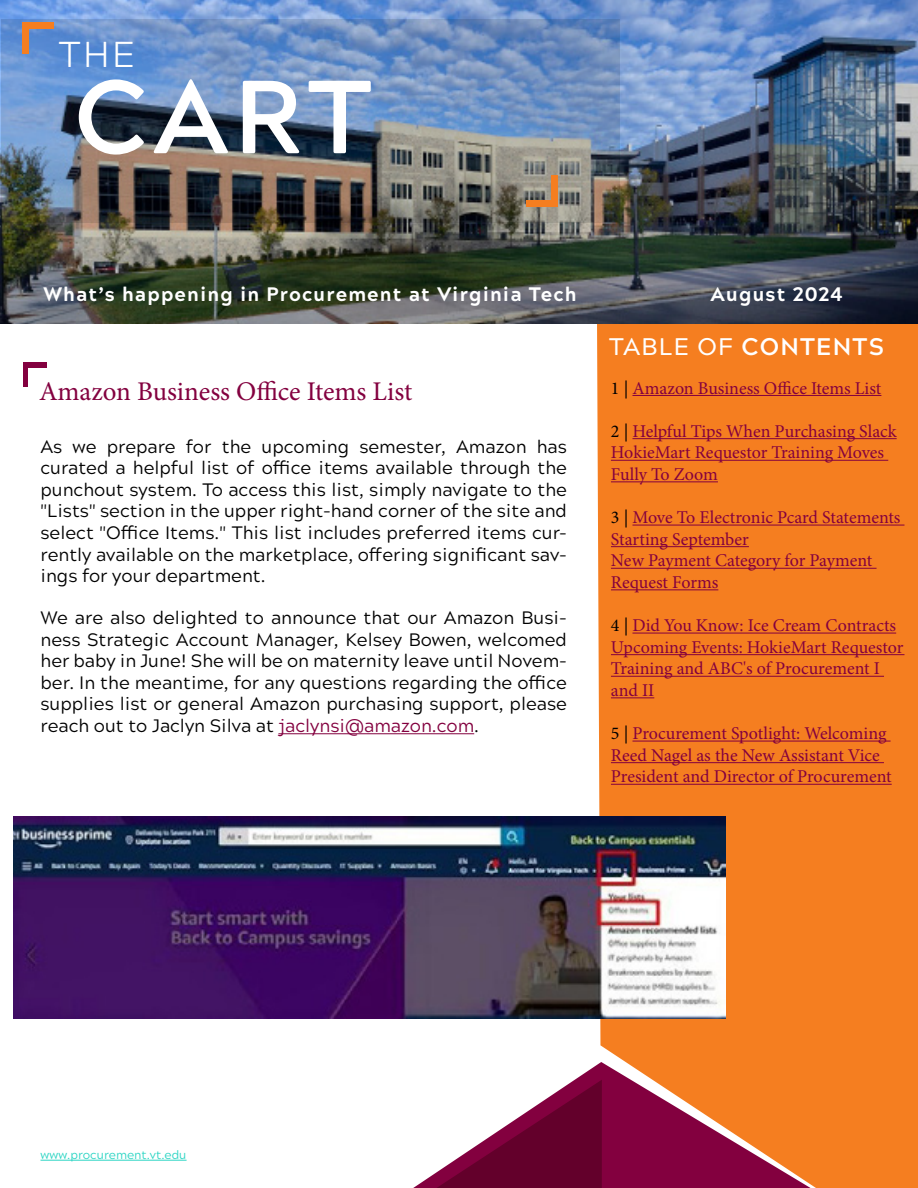
<style>
.page{position:relative;width:918px;height:1188px;background:#fff}
.page>*{position:absolute;margin:0;border:0;box-sizing:border-box;transform-origin:0 0}
.t1{font:700 103.5px "Acherus Grotesque";color:#fff}
.t2{font:300 36px "Acherus Grotesque";color:#fff}
.t3{font:27px "Minion Pro";letter-spacing:-.005em;color:#83003f}
.t4{font:700 24px "Acherus Grotesque";letter-spacing:.05em;color:#fff}
.t5{font:800 19.5px "Acherus Grotesque";letter-spacing:.06em;color:#fff}
.t6{font:18px/21.6px "Acherus Grotesque";color:#000;text-align:justify}
.t7{font:18px/21.6px "Minion Pro";letter-spacing:-.005em;color:#83003f}
.t8{font:12px "Acherus Grotesque";color:#2cd5c4}
.s1{color:#83003f}
.s2{font-weight:500}
.s3{color:#000}
</style>
<div class="page">
<div style="left:597px;top:324px;width:321px;height:864px;background:#f57e20"></div>
<svg style="left:413px;top:1062px;width:398px;height:126px"></svg>
<svg style="left:436px;top:1080px;width:166px;height:108px"></svg>
<img style="left:0;top:0;width:918px;height:324px">
<img style="left:1px;top:20px;width:619px;height:203px">
<div style="left:23px;top:23px;width:6px;height:31px;background:#f57e20"></div>
<div style="left:23px;top:23px;width:31px;height:6px;background:#f57e20"></div>
<div style="left:552px;top:176px;width:6px;height:31px;background:#f57e20"></div>
<div style="left:526px;top:201px;width:32px;height:6px;background:#f57e20"></div>
<hr style="left:632px;top:395px;width:249px;height:1px;background:#83003f">
<hr style="left:632px;top:438px;width:265px;height:1px;background:#83003f">
<hr style="left:611px;top:460px;width:277px;height:1px;background:#83003f">
<hr style="left:611px;top:481px;width:107px;height:1px;background:#83003f">
<hr style="left:632px;top:525px;width:272px;height:1px;background:#83003f">
<hr style="left:611px;top:546px;width:138px;height:1px;background:#83003f">
<hr style="left:611px;top:568px;width:266px;height:1px;background:#83003f">
<hr style="left:611px;top:589px;width:107px;height:1px;background:#83003f">
<hr style="left:632px;top:633px;width:264px;height:1px;background:#83003f">
<hr style="left:611px;top:654px;width:293px;height:1px;background:#83003f">
<hr style="left:611px;top:676px;width:273px;height:1px;background:#83003f">
<hr style="left:611px;top:697px;width:43px;height:1px;background:#83003f">
<hr style="left:632px;top:741px;width:259px;height:1px;background:#83003f">
<hr style="left:611px;top:762px;width:273px;height:1px;background:#83003f">
<hr style="left:611px;top:784px;width:281px;height:1px;background:#83003f">
<div style="left:23px;top:362px;width:5px;height:25px;background:#83003f"></div>
<div style="left:23px;top:362px;width:23px;height:5px;background:#83003f"></div>
<hr style="left:40px;top:1160px;width:147px;height:1px;background:#2cd5c4">
<hr style="left:278px;top:733px;width:196px;height:1px;background:#83003f">
<img style="left:14px;top:816px;width:712px;height:202px">
<h2 class="t2" style="left:59px;top:24px;width:78px">THE</h2>
<h1 class="t1" style="left:74px;top:29px;width:299px">CART</h1>
<p class="t5" style="left:44px;top:277px;width:535px">What’s happening in Procurement at Virginia Tech</p>
<h3 class="t3" style="left:39px;top:373px;width:375px">Amazon Business Office Items List</h3>
<p class="t6" style="left:40px;top:434px;width:528px">As we prepare for the upcoming semester, Amazon has curated a helpful list of office items available through the punchout system. To access this list, simply navigate to the "Lists" section in the upper right-hand corner of the site and select "Office Items." This list includes preferred items cur&shy;rently available on the marketplace, offering significant sav&shy;ings for your department.</p>
<p class="t6" style="left:40px;top:606px;width:528px">We are also delighted to announce that our Amazon Busi&shy;ness Strategic Account Manager, Kelsey Bowen, welcomed her baby in June! She will be on maternity leave until Novem&shy;ber. In the meantime, for any questions regarding the office supplies list or general Amazon purchasing support, please reach out to Jaclyn Silva at <span class="s1">jaclynsi@amazon.com</span>.</p>
<p class="t5" style="left:711px;top:277px;width:134px">August 2024</p>
<h3 class="t4" style="left:609px;top:326px;width:277px"><span class="s2">TABLE OF</span> CONTENTS</h3>
<p class="t7" style="left:611px;top:377px;width:272px"><span class="s3">1 |</span> Amazon Business Office Items List</p>
<p class="t7" style="left:611px;top:420px;width:287px"><span class="s3">2 |</span> Helpful Tips When Purchasing Slack<br>HokieMart Requestor Training Moves<br>Fully To Zoom</p>
<p class="t7" style="left:611px;top:507px;width:291px"><span class="s3">3 |</span> Move To Electronic Pcard Statements<br>Starting September<br>New Payment Category for Payment<br>Request Forms</p>
<p class="t7" style="left:611px;top:615px;width:294px"><span class="s3">4 |</span> Did You Know: Ice Cream Contracts<br>Upcoming Events: HokieMart Requestor<br>Training and ABC's of Procurement I and II</p>
<p class="t7" style="left:611px;top:723px;width:282px"><span class="s3">5 |</span> Procurement Spotlight: Welcoming<br>Reed Nagel as the New Assistant Vice<br>President and Director of Procurement</p>
<p class="t8" style="left:40px;top:1145px;width:148px">www.procurement.vt.edu</p>
</div>
